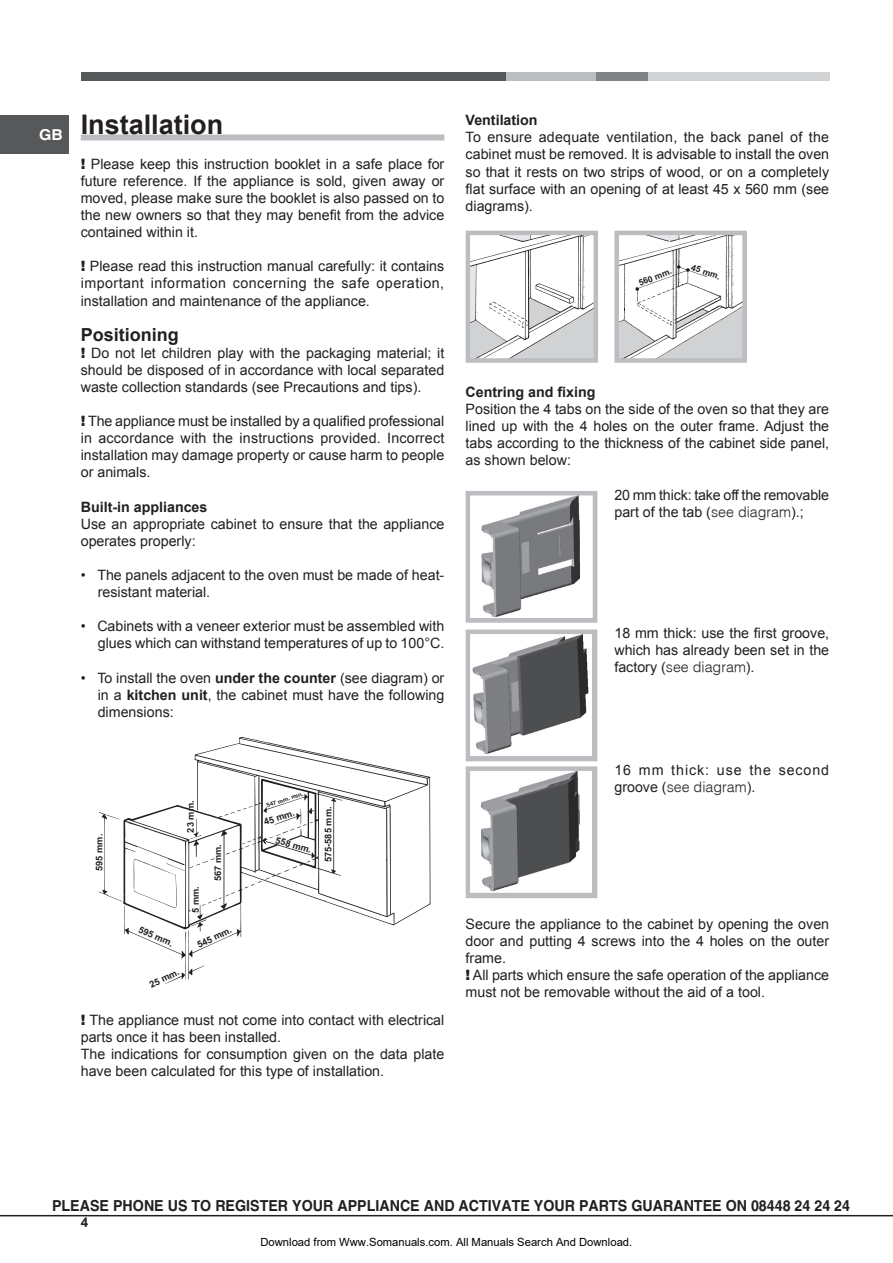
<style>
.page{position:relative;width:893px;height:1263px;background:#fff}
.page>*{position:absolute;margin:0;border:0;box-sizing:border-box;transform-origin:0 0}
.HEAD1New-GB{font:700 27px "Arial";color:#231f20}
.HEAD_2{font:700 18px "Arial";color:#231f20}
.t1{font:700 15.15px "Helvetica";color:#231f20;scale:.94 1}
.t2{font:700 15px "Helvetica";color:#fff;scale:1.05 1}
.BODY_TEXT{font:14.25px/17.1px "Arial";color:#231f20;text-align:justify}
.BODY_TEXT_bullet_lis{font:14.25px/17.1px "Arial";color:#231f20}
.HEAD_3{font:700 14.25px "Arial";color:#231f20}
.BODY_TEXT-2{font:14.25px/17.1px "Arial";letter-spacing:.065em;color:#231f20}
.t3{font:700 13.5px "Arial";color:#231f20}
.t4{font:11.25px "Arial";color:#000}
.t5{font:700 9.3px "Arial";color:#231f20}
.t6{font:700 8.7px "Arial";color:#231f20}
.t7{font:700 5.55px "Helvetica";color:#231f20;scale:1.08 1}
.s1{font-weight:900}
.s2{font-weight:700}
.s3{font-family:"Helvetica";font-weight:300}
</style>
<div class="page">
<hr style="left:0;top:1215px;width:893px;height:1px;background:#231f20">
<div style="left:0;top:115px;width:68px;height:38px;background:#57585a"></div>
<div style="left:81px;top:72px;width:748px;height:8px;background:#57585a"></div>
<div style="left:506px;top:72px;width:90px;height:8px;background:#bcbdc0"></div>
<div style="left:596px;top:72px;width:52px;height:8px;background:#808285"></div>
<div style="left:648px;top:72px;width:181px;height:8px;background:#d1d2d4"></div>
<div style="left:81px;top:134px;width:363px;height:6px;background:#bcbdc0"></div>
<svg style="left:98px;top:738px;width:332px;height:246px"></svg>
<svg style="left:471px;top:236px;width:122px;height:122px"></svg>
<div style="left:466px;top:231px;width:132px;height:132px;border:4px solid #bcbdc0"></div>
<svg style="left:619px;top:236px;width:123px;height:122px"></svg>
<div style="left:614px;top:231px;width:133px;height:132px;border:4px solid #bcbdc0"></div>
<svg style="left:481px;top:496px;width:99px;height:121px"></svg>
<div style="left:466px;top:491px;width:131px;height:132px;border:4px solid #bcbdc0"></div>
<svg style="left:472px;top:634px;width:117px;height:120px"></svg>
<div style="left:466px;top:629px;width:131px;height:132px;border:4px solid #bcbdc0"></div>
<svg style="left:471px;top:771px;width:121px;height:122px"></svg>
<div style="left:466px;top:766px;width:131px;height:132px;border:4px solid #bcbdc0"></div>
<p class="t2" style="left:39px;top:126px;width:24px">GB</p>
<p class="HEAD1New-GB" style="left:81px;top:107px;width:144px">Installation</p>
<p class="BODY_TEXT" style="left:81px;top:155px;width:365px"><span class="s1">!</span> Please keep this instruction booklet in a safe place for future reference. If the appliance is sold, given away or moved, please make sure the booklet is also passed on to the new owners so that they may benefit from the advice contained within it.</p>
<p class="BODY_TEXT" style="left:81px;top:258px;width:365px"><span class="s1">!</span> Please read this instruction manual carefully: it contains important information concerning the safe operation, installation and maintenance of the appliance.</p>
<p class="HEAD_2" style="left:81px;top:322px;width:100px">Positioning</p>
<p class="BODY_TEXT" style="left:81px;top:344px;width:365px"><span class="s1">!</span> Do not let children play with the packaging material; it should be disposed of in accordance with local separated waste collection standards (see Precautions and tips).</p>
<p class="BODY_TEXT" style="left:81px;top:413px;width:365px"><span class="s1">!</span> The appliance must be installed by a qualified professional in accordance with the instructions provided. Incorrect installation may damage property or cause harm to people or animals.</p>
<p class="HEAD_3" style="left:81px;top:497px;width:128px">Built-in appliances</p>
<p class="BODY_TEXT" style="left:81px;top:515px;width:365px">Use an appropriate cabinet to ensure that the appliance operates properly:</p>
<p class="BODY_TEXT_bullet_lis" style="left:98px;top:567px;width:348px;text-indent:-17px">• The panels adjacent to the oven must be made of heat&shy;resistant material.</p>
<p class="BODY_TEXT_bullet_lis" style="left:81px;top:618px;width:365px;text-align:right">• Cabinets with a veneer exterior must be assembled with glues which can withstand temperatures of up to 100°C.</p>
<p class="BODY_TEXT_bullet_lis" style="left:98px;top:669px;width:348px;text-align:justify;text-indent:-17px">• To install the oven <span class="s2">under the counter</span> (see diagram) or in a <span class="s2">kitchen unit</span>, the cabinet must have the following dimensions:</p>
<p class="t5" style="left:93px;top:871px;width:38px;rotate:-90deg">595 mm.</p>
<p class="t7" style="left:266px;top:802px;width:37px;rotate:-18deg">547 mm. min.</p>
<p class="t5" style="left:184px;top:832px;width:33px;rotate:-90deg">23 mm.</p>
<p class="t5" style="left:322px;top:862px;width:57px;rotate:-90deg">575-585 mm.</p>
<p class="t5" style="left:262px;top:817px;width:33px;rotate:-19deg">45 mm.</p>
<p class="t5" style="left:278px;top:833px;width:38px;rotate:17deg">558 mm.</p>
<p class="t5" style="left:212px;top:881px;width:38px;rotate:-90deg">567 mm.</p>
<p class="t5" style="left:142px;top:923px;width:38px;rotate:24deg">595 mm.</p>
<p class="t5" style="left:147px;top:979px;width:33px;rotate:-26deg">25 mm.</p>
<p class="t5" style="left:189px;top:913px;width:28px;rotate:-90deg">5 mm.</p>
<p class="t5" style="left:195px;top:940px;width:38px;rotate:-26deg">545 mm.</p>
<p class="BODY_TEXT" style="left:81px;top:1012px;width:365px"><span class="s1">!</span> The appliance must not come into contact with electrical parts once it has been installed.</p>
<p class="BODY_TEXT" style="left:81px;top:1046px;width:365px">The indications for consumption given on the data plate have been calculated for this type of installation.</p>
<p class="HEAD_3" style="left:466px;top:111px;width:74px">Ventilation</p>
<p class="BODY_TEXT" style="left:466px;top:129px;width:365px">To ensure adequate ventilation, the back panel of the cabinet must be removed. It is advisable to install the oven so that it rests on two strips of wood, or on a completely flat surface with an opening of at least 45 x 560 mm (see diagrams).</p>
<p class="t6" style="left:637px;top:278px;width:36px;rotate:-21deg">560 mm.</p>
<p class="t6" style="left:693px;top:261px;width:32px;rotate:19deg">45 mm.</p>
<p class="HEAD_3" style="left:466px;top:382px;width:131px">Centring and fixing</p>
<p class="BODY_TEXT" style="left:466px;top:401px;width:365px">Position the 4 tabs on the side of the oven so that they are lined up with the 4 holes on the outer frame. Adjust the tabs according to the thickness of the cabinet side panel, as shown below:</p>
<p class="BODY_TEXT" style="left:614px;top:486px;width:216px">20 mm thick: take off the removable part of the tab (<span class="s3">see diagram</span>).;</p>
<p class="BODY_TEXT" style="left:614px;top:625px;width:216px">18 mm thick: use the first groove, which has already been set in the factory (<span class="s3">see diagram</span>).</p>
<p class="BODY_TEXT-2" style="left:614px;top:761px;width:216px">16 mm thick: use the second groove (<span class="s3">see diagram</span>).</p>
<p class="BODY_TEXT" style="left:466px;top:915px;width:365px">Secure the appliance to the cabinet by opening the oven door and putting 4 screws into the 4 holes on the outer frame.</p>
<p class="BODY_TEXT" style="left:466px;top:967px;width:365px"><span class="s1">!</span> All parts which ensure the safe operation of the appliance must not be removable without the aid of a tool.</p>
<p class="t1" style="left:52px;top:1197px;width:850px">PLEASE PHONE US TO REGISTER YOUR APPLIANCE AND ACTIVATE YOUR PARTS GUARANTEE ON 08448 24 24 24</p>
<p class="t3" style="left:81px;top:1213px;width:9px">4</p>
<p class="t4" style="left:260px;top:1235px;width:373px">Download from Www.Somanuals.com. All Manuals Search And Download.</p>
</div>
